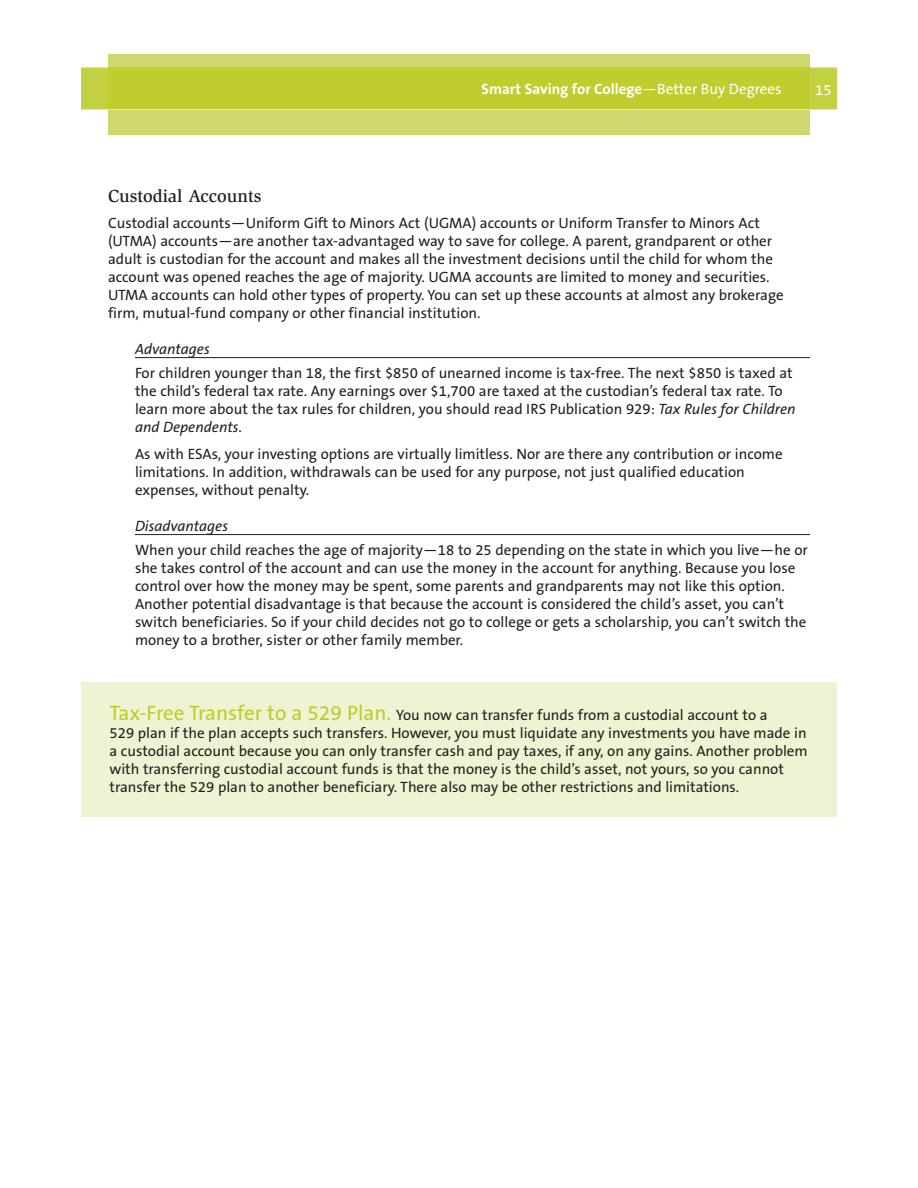
<style>
.page{position:relative;width:918px;height:1188px;background:#fff}
.page>*{position:absolute;margin:0;border:0;box-sizing:border-box;transform-origin:0 0}
.t1{font:500 18px "Slimbach LT";color:#231f20}
.t2{font:15px/18px "The Sans B5 Plain";color:#231f20}
.t3{font:700 15px "The Sans B7";color:#fff}
.t4{font:italic 15px "The Sans B5 Plain";color:#231f20}
.t5{font:15px "The Sans B5 Plain";color:#fff}
.s1{font-family:"The Sans B5 Plain";font-weight:400}
.s2{font-style:italic}
.s3{font-size:21px;color:#becc2a}
</style>
<div class="page">
<hr style="left:135px;top:357px;width:675px;height:1px;background:#231f20">
<hr style="left:135px;top:534px;width:675px;height:1px;background:#231f20">
<div style="left:81px;top:68px;width:756px;height:42px;background:#c3d041"></div>
<div style="left:108px;top:54px;width:702px;height:81px;background:#cfd86e"></div>
<div style="left:108px;top:68px;width:702px;height:42px;background:#bfcd2f"></div>
<div style="left:81px;top:682px;width:756px;height:135px;background:#eff3d3"></div>
<p class="t3" style="left:482px;top:81px;width:301px">Smart Saving for College<span class="s1">—Better Buy Degrees</span></p>
<p class="t5" style="left:815px;top:82px;width:18px">15</p>
<p class="t1" style="left:108px;top:189px;width:155px">Custodial Accounts</p>
<p class="t2" style="left:108px;top:214px;width:677px">Custodial accounts—Uniform Gift to Minors Act (UGMA) accounts or Uniform Transfer to Minors Act (UTMA) accounts—are another tax-advantaged way to save for college. A parent, grandparent or other adult is custodian for the account and makes all the investment decisions until the child for whom the account was opened reaches the age of majority. UGMA accounts are limited to money and securities.<br>UTMA accounts can hold other types of property. You can set up these accounts at almost any brokerage firm, mutual-fund company or other financial institution.</p>
<p class="t4" style="left:135px;top:341px;width:76px">Advantages</p>
<p class="t2" style="left:135px;top:364px;width:662px">For children younger than 18, the first $850 of unearned income is tax-free. The next $850 is taxed at the child’s federal tax rate. Any earnings over $1,700 are taxed at the custodian’s federal tax rate. To learn more about the tax rules for children, you should read IRS Publication 929: <span class="s2">Tax Rules for Children and Dependents</span>.</p>
<p class="t2" style="left:135px;top:445px;width:649px">As with ESAs, your investing options are virtually limitless. Nor are there any contribution or income limitations. In addition, withdrawals can be used for any purpose, not just qualified education expenses, without penalty.</p>
<p class="t4" style="left:135px;top:518px;width:95px">Disadvantages</p>
<p class="t2" style="left:135px;top:541px;width:674px">When your child reaches the age of majority—18 to 25 depending on the state in which you live—he or she takes control of the account and can use the money in the account for anything. Because you lose control over how the money may be spent, some parents and grandparents may not like this option.<br>Another potential disadvantage is that because the account is considered the child’s asset, you can’t switch beneficiaries. So if your child decides not go to college or gets a scholarship, you can’t switch the money to a brother, sister or other family member.</p>
<p class="t2" style="left:110px;top:706px;width:700px"><span class="s3">Tax-Free Transfer to a 529 Plan.</span> You now can transfer funds from a custodial account to a<br>529 plan if the plan accepts such transfers. However, you must liquidate any investments you have made in a custodial account because you can only transfer cash and pay taxes, if any, on any gains. Another problem with transferring custodial account funds is that the money is the child’s asset, not yours, so you cannot transfer the 529 plan to another beneficiary. There also may be other restrictions and limitations.</p>
</div>
